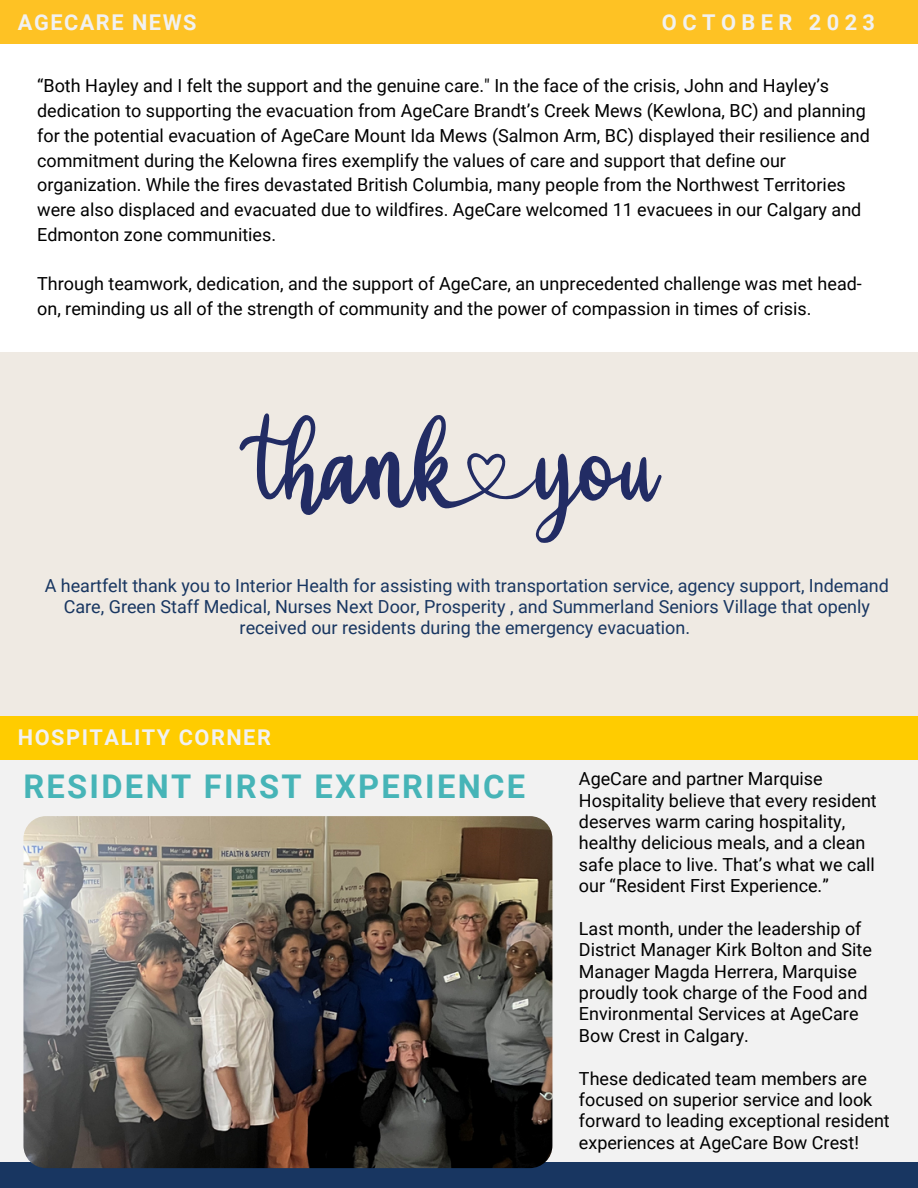
<style>
.page{position:relative;width:918px;height:1188px;background:#fff}
.page>*{position:absolute;margin:0;border:0;box-sizing:border-box;transform-origin:0 0}
.t1{font:700 32.7px "Roboto";letter-spacing:.07em;color:#46b4b7}
.t2{font:700 21.75px "Roboto";letter-spacing:.07em;color:#f1f1f1}
.t3{font:700 21.75px "Roboto";letter-spacing:.25em;color:#f1f1f1}
.t4{font:18px/21.3px "Roboto";color:#000}
.t5{font:18px/21.3px "Roboto";color:#183661;text-align:center}
</style>
<div class="page">
<div style="left:0;top:1162px;width:918px;height:26px;background:#183661"></div>
<div style="left:0;top:0;width:918px;height:43px;background:#fec224"></div>
<div style="left:0;top:760px;width:918px;height:402px;background:#f2f2f2"></div>
<img style="left:23px;top:816px;width:529px;height:352px;border-radius:22px">
<div style="left:0;top:353px;width:918px;height:363px;background:#efeae3"></div>
<svg style="left:239px;top:413px;width:423px;height:130px"></svg>
<div style="left:0;top:716px;width:918px;height:44px;background:#fc0"></div>
<p class="t2" style="left:18px;top:9px;width:180px">AGECARE NEWS</p>
<p class="t3" style="left:662px;top:10px;width:215px">OCTOBER 2023</p>
<p class="t4" style="left:37px;top:74px;width:834px;line-height:24.8px">“Both Hayley and I felt the support and the genuine care." In the face of the crisis, John and Hayley’s dedication to supporting the evacuation from AgeCare Brandt’s Creek Mews (Kewlona, BC) and planning for the potential evacuation of AgeCare Mount Ida Mews (Salmon Arm, BC) displayed their resilience and commitment during the Kelowna fires exemplify the values of care and support that define our organization. While the fires devastated British Columbia, many people from the Northwest Territories were also displaced and evacuated due to wildfires. AgeCare welcomed 11 evacuees in our Calgary and Edmonton zone communities.</p>
<p class="t4" style="left:37px;top:272px;width:826px;line-height:24.8px">Through teamwork, dedication, and the support of AgeCare, an unprecedented challenge was met head&shy;on, reminding us all of the strength of community and the power of compassion in times of crisis.</p>
<p class="t5" style="left:45px;top:575px;width:846px">A heartfelt thank you to Interior Health for assisting with transportation service, agency support, Indemand<br>Care, Green Staff Medical, Nurses Next Door, Prosperity , and Summerland Seniors Village that openly received our residents during the emergency evacuation.</p>
<p class="t2" style="left:18px;top:725px;width:255px">HOSPITALITY CORNER</p>
<p class="t1" style="left:23px;top:767px;width:503px">RESIDENT FIRST EXPERIENCE</p>
<p class="t4" style="left:579px;top:769px;width:299px">AgeCare and partner Marquise Hospitality believe that every resident deserves warm caring hospitality, healthy delicious meals, and a clean safe place to live. That’s what we call our “Resident First Experience.”</p>
<p class="t4" style="left:579px;top:918px;width:295px">Last month, under the leadership of<br>District Manager Kirk Bolton and Site<br>Manager Magda Herrera, Marquise proudly took charge of the Food and<br>Environmental Services at AgeCare<br>Bow Crest in Calgary.</p>
<p class="t4" style="left:579px;top:1068px;width:312px">These dedicated team members are focused on superior service and look forward to leading exceptional resident experiences at AgeCare Bow Crest!</p>
</div>
